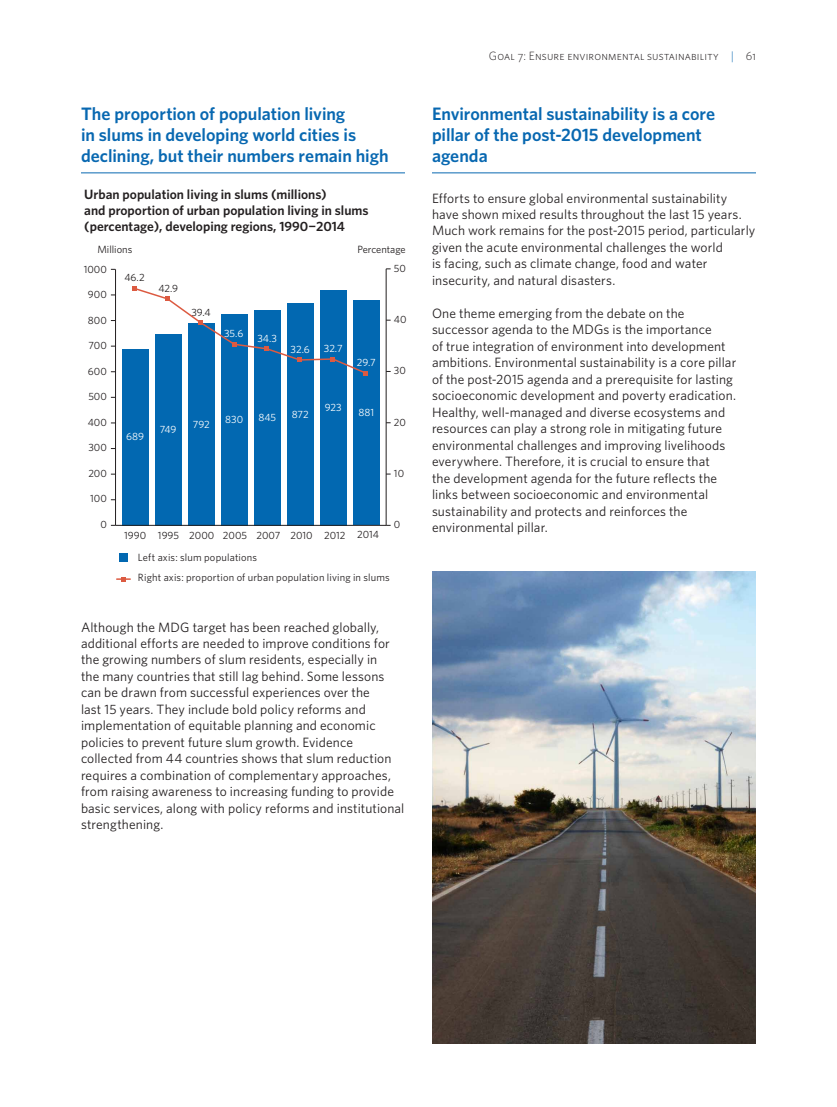
<style>
.page{position:relative;width:837px;height:1107px;background:#fff}
.page>*{position:absolute;margin:0;border:0;box-sizing:border-box;transform-origin:0 0}
.t1{font:600 18px/21px "Whitney";letter-spacing:-.005em;color:#0868b1}
.t2{font:13.5px/16.5px "Whitney";letter-spacing:.01em;color:#231f20}
.t3{font:600 13.5px/16.2px "Whitney";color:#231f20}
.t4{font:12px "Whitney Light SC";letter-spacing:.015em;color:#231f20}
.t5{font:10.5px/20px "Whitney";color:#231f20}
.t6{font:10.5px "Whitney";color:#fff}
.s1{color:#0868b1}
</style>
<div class="page">
<hr style="left:81px;top:172px;width:324px;height:1px;background:#0868b1">
<hr style="left:386px;top:269px;width:1px;height:256px;background:#231f20">
<hr style="left:115px;top:269px;width:1px;height:256px;background:#231f20">
<div style="left:122px;top:349px;width:27px;height:176px;background:#0268b1"></div>
<div style="left:155px;top:334px;width:27px;height:191px;background:#0268b1"></div>
<div style="left:188px;top:323px;width:27px;height:202px;background:#0268b1"></div>
<div style="left:221px;top:314px;width:27px;height:211px;background:#0268b1"></div>
<div style="left:254px;top:310px;width:27px;height:215px;background:#0268b1"></div>
<div style="left:287px;top:303px;width:27px;height:222px;background:#0268b1"></div>
<div style="left:320px;top:290px;width:27px;height:235px;background:#0268b1"></div>
<div style="left:353px;top:301px;width:27px;height:224px;background:#0268b1"></div>
<div style="left:119px;top:553px;width:9px;height:9px;background:#0268b1"></div>
<svg style="left:117px;top:577px;width:13px;height:4px"></svg>
<svg style="left:132px;top:286px;width:236px;height:89px"></svg>
<hr style="left:115px;top:525px;width:271px;height:1px;background:#231f20">
<hr style="left:432px;top:172px;width:324px;height:1px;background:#0868b1">
<img style="left:432px;top:572px;width:324px;height:472px">
<h1 class="t1" style="left:81px;top:103px;width:309px">The proportion of population living<br>in slums in developing world cities is declining, but their numbers remain high</h1>
<p class="t3" style="left:84px;top:186px;width:286px">Urban population living in slums (millions)<br>and proportion of urban population living in slums (percentage), developing regions, 1990¬2014</p>
<p class="t5" style="left:97px;top:240px;width:36px">Millions</p>
<p class="t5" style="left:358px;top:240px;width:50px">Percentage</p>
<p class="t5" style="left:84px;top:259px;width:25px">1000</p>
<p class="t5" style="left:124px;top:268px;width:22px">46.2</p>
<p class="t5" style="left:394px;top:258px;width:14px">50</p>
<p class="t5" style="left:88px;top:284px;width:20px">900</p>
<p class="t5" style="left:158px;top:278px;width:21px">42.9</p>
<p class="t5" style="left:88px;top:310px;width:20px">800</p>
<p class="t5" style="left:191px;top:302px;width:21px">39.4</p>
<p class="t5" style="left:394px;top:309px;width:14px">40</p>
<p class="t5" style="left:89px;top:335px;width:20px">700</p>
<p class="t6" style="left:224px;top:327px;width:21px">35.6</p>
<p class="t6" style="left:257px;top:332px;width:21px">34.3</p>
<p class="t6" style="left:291px;top:343px;width:21px">32.6</p>
<p class="t6" style="left:324px;top:342px;width:20px">32.7</p>
<p class="t5" style="left:88px;top:361px;width:20px">600</p>
<p class="t6" style="left:357px;top:356px;width:20px">29.7</p>
<p class="t5" style="left:394px;top:361px;width:13px">30</p>
<p class="t5" style="left:88px;top:386px;width:20px">500</p>
<p class="t5" style="left:88px;top:412px;width:21px">400</p>
<p class="t5" style="left:88px;top:437px;width:20px">300</p>
<p class="t5" style="left:88px;top:463px;width:20px">200</p>
<p class="t5" style="left:90px;top:488px;width:18px">100</p>
<p class="t6" style="left:126px;top:431px;width:19px">689</p>
<p class="t6" style="left:160px;top:423px;width:18px">749</p>
<p class="t6" style="left:193px;top:418px;width:18px">792</p>
<p class="t6" style="left:225px;top:413px;width:19px">830</p>
<p class="t6" style="left:258px;top:411px;width:19px">845</p>
<p class="t6" style="left:292px;top:408px;width:18px">872</p>
<p class="t6" style="left:325px;top:401px;width:18px">923</p>
<p class="t6" style="left:358px;top:406px;width:17px">881</p>
<p class="t5" style="left:394px;top:412px;width:14px">20</p>
<p class="t5" style="left:394px;top:463px;width:12px">10</p>
<p class="t5" style="left:100px;top:514px;width:8px">0</p>
<p class="t5" style="left:394px;top:514px;width:8px">0</p>
<p class="t5" style="left:124px;top:525px;width:256px">1990 1995 2000 2005 2007 2010 2012 2014</p>
<p class="t5" style="left:138px;top:547px;width:254px">Left axis: slum populations<br>Right axis: proportion of urban population living in slums</p>
<p class="t2" style="left:81px;top:618px;width:325px">Although the MDG target has been reached globally, additional efforts are needed to improve conditions for the growing numbers of slum residents, especially in<br>the many countries that still lag behind. Some lessons can be drawn from successful experiences over the<br>last 15 years. They include bold policy reforms and implementation of equitable planning and economic policies to prevent future slum growth. Evidence collected from 44 countries shows that slum reduction requires a combination of complementary approaches, from raising awareness to increasing funding to provide basic services, along with policy reforms and institutional strengthening.</p>
<p class="t4" style="left:489px;top:49px;width:269px">Goal 7: Ensure environmental sustainability <span class="s1">|</span> 61</p>
<h1 class="t1" style="left:432px;top:103px;width:285px">Environmental sustainability is a core pillar of the post-2015 development agenda</h1>
<p class="t2" style="left:432px;top:189px;width:325px">Efforts to ensure global environmental sustainability have shown mixed results throughout the last 15 years.<br>Much work remains for the post-2015 period, particularly given the acute environmental challenges the world<br>is facing, such as climate change, food and water insecurity, and natural disasters.</p>
<p class="t2" style="left:432px;top:305px;width:306px">One theme emerging from the debate on the successor agenda to the MDGs is the importance<br>of true integration of environment into development ambitions. Environmental sustainability is a core pillar of the post-2015 agenda and a prerequisite for lasting socioeconomic development and poverty eradication.<br>Healthy, well-managed and diverse ecosystems and resources can play a strong role in mitigating future environmental challenges and improving livelihoods everywhere. Therefore, it is crucial to ensure that<br>the development agenda for the future reflects the links between socioeconomic and environmental sustainability and protects and reinforces the environmental pillar.</p>
</div>
